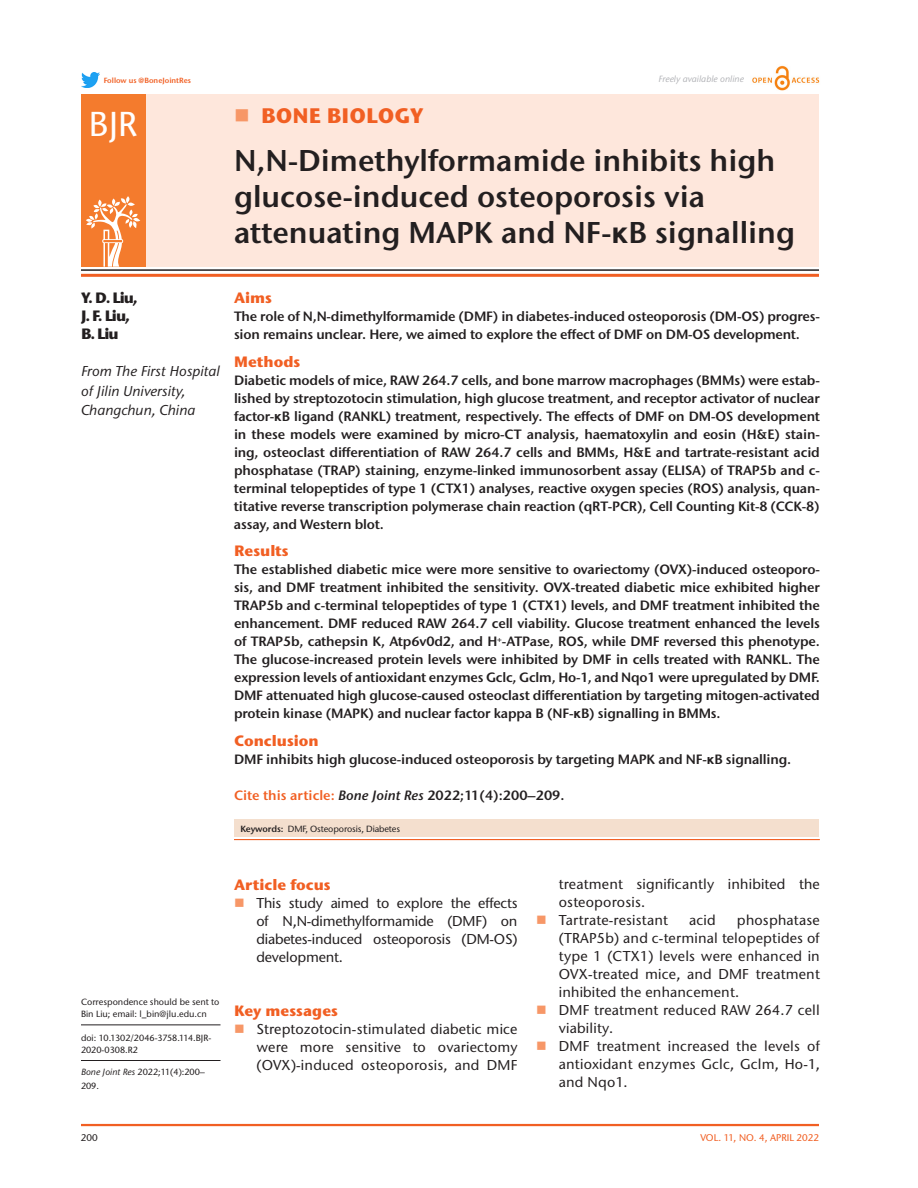
<style>
.page{position:relative;width:918px;height:1188px;background:#fff}
.page>*{position:absolute;margin:0;border:0;box-sizing:border-box;transform-origin:0 0}
.t1{font:500 34.5px "Stone Sans ITC Pro";color:#fff}
.t2{font:600 30px/36px "Stone Sans ITC Pro";color:#231f20}
.t3{font:700 21px "Stone Sans ITC Pro";color:#f15f23}
.t4{font:700 15px "Stone Sans ITC Pro";color:#f15f23}
.t5{font:700 15px/18px "Stone Sans ITC Pro";letter-spacing:-.07em;color:#231f20}
.t6{font:500 14.25px/18px "Stone Sans ITC Pro";letter-spacing:.015em;color:#231f20;text-align:justify}
.t7{font:italic 500 14.25px/19.5px "Stone Sans ITC Pro";color:#231f20}
.t8{font:600 13.5px/18px "Stone Sans ITC Pro";letter-spacing:-.015em;color:#231f20;text-align:justify}
.t9{font:500 9.75px "Stone Sans ITC Pro";color:#f15f23}
.t10{font:500 9.75px "Stone Sans ITC Pro";color:#231f20}
.t11{font:500 9px/12px "Stone Sans ITC Pro";color:#231f20}
.t12{font:italic 500 9px "Stone Sans ITC Pro";color:#b2b3b7}
.t13{font:600 7.5px "Stone Sans ITC Pro";color:#f15f23}
.s1{font-family:"Arial Unicode MS";font-weight:700}
.s2{color:#f15f23}
.s3{font-style:italic}
.s4{font-weight:600}
</style>
<div class="page">
<hr style="left:81px;top:1124px;width:738px;height:2px;background:#f15f23">
<img style="left:81px;top:73px;width:18px;height:14px">
<img style="left:752px;top:65px;width:68px;height:26px">
<div style="left:234px;top:819px;width:585px;height:18px;background:#f4dfce"></div>
<hr style="left:81px;top:269px;width:738px;height:2px;background:#231f20">
<hr style="left:81px;top:274px;width:738px;height:3px;background:#f15f23">
<div style="left:81px;top:94px;width:738px;height:173px;background:#fee7dc"></div>
<div style="left:81px;top:94px;width:64px;height:173px;background:#f47b2d"></div>
<svg style="left:86px;top:196px;width:54px;height:71px"></svg>
<hr style="left:81px;top:1024px;width:139px;height:1px;background:#231f20">
<hr style="left:81px;top:1060px;width:139px;height:1px;background:#231f20">
<hr style="left:234px;top:839px;width:586px;height:1px;background:#f15f23">
<p class="t13" style="left:104px;top:75px;width:89px">Follow us @BoneJointRes</p>
<p class="t12" style="left:658px;top:73px;width:87px">Freely available online</p>
<h1 class="t1" style="left:89px;top:103px;width:50px">BJR</h1>
<h3 class="t3" style="left:261px;top:102px;width:164px">BONE BIOLOGY</h3>
<h2 class="t2" style="left:234px;top:143px;width:563px">N,N-Dimethylformamide inhibits high glucose-induced osteoporosis via attenuating MAPK and NF-<span class="s1">κ</span>B signalling</h2>
<p class="t5" style="left:81px;top:289px;width:58px">Y. D. Liu,<br>J. F. Liu,<br>B. Liu</p>
<p class="t7" style="left:81px;top:362px;width:140px">From The First Hospital of Jilin University,<br>Changchun, China</p>
<p class="t4" style="left:234px;top:288px;width:39px">Aims</p>
<p class="t8" style="left:234px;top:307px;width:587px">The role of N,N-dimethylformamide (DMF) in diabetes-induced osteoporosis (DM-OS) progres&shy;sion remains unclear. Here, we aimed to explore the effect of DMF on DM-OS development.</p>
<p class="t4" style="left:234px;top:352px;width:68px">Methods</p>
<p class="t8" style="left:234px;top:371px;width:587px">Diabetic models of mice, RAW 264.7 cells, and bone marrow macrophages (BMMs) were estab&shy;lished by streptozotocin stimulation, high glucose treatment, and receptor activator of nuclear factor-<span class="s1">κ</span>B ligand (RANKL) treatment, respectively. The effects of DMF on DM-OS development in these models were examined by micro-CT analysis, haematoxylin and eosin (H&amp;E) stain&shy;ing, osteoclast differentiation of RAW 264.7 cells and BMMs, H&amp;E and tartrate-resistant acid phosphatase (TRAP) staining, enzyme-linked immunosorbent assay (ELISA) of TRAP5b and c&shy;terminal telopeptides of type 1 (CTX1) analyses, reactive oxygen species (ROS) analysis, quan&shy;titative reverse transcription polymerase chain reaction (qRT-PCR), Cell Counting Kit-8 (CCK-8) assay, and Western blot.</p>
<p class="t4" style="left:234px;top:541px;width:56px">Results</p>
<p class="t8" style="left:234px;top:561px;width:587px">The established diabetic mice were more sensitive to ovariectomy (OVX)-induced osteoporo&shy;sis, and DMF treatment inhibited the sensitivity. OVX-treated diabetic mice exhibited higher TRAP5b and c-terminal telopeptides of type 1 (CTX1) levels, and DMF treatment inhibited the enhancement. DMF reduced RAW 264.7 cell viability. Glucose treatment enhanced the levels of TRAP5b, cathepsin K, Atp6v0d2, and H<sup>+</sup>-ATPase, ROS, while DMF reversed this phenotype.<br>The glucose-increased protein levels were inhibited by DMF in cells treated with RANKL. The expression levels of antioxidant enzymes Gclc, Gclm, Ho-1, and Nqo1 were upregulated by DMF.<br>DMF attenuated high glucose-caused osteoclast differentiation by targeting mitogen-activated protein kinase (MAPK) and nuclear factor kappa B (NF-<span class="s1">κ</span>B) signalling in BMMs.</p>
<p class="t4" style="left:234px;top:731px;width:86px">Conclusion</p>
<p class="t8" style="left:234px;top:750px;width:559px">DMF inhibits high glucose-induced osteoporosis by targeting MAPK and NF-<span class="s1">κ</span>B signalling.</p>
<p class="t8" style="left:234px;top:786px;width:332px"><span class="s2">Cite this article:</span> <span class="s3">Bone Joint Res</span> 2022;11(4):200–209.</p>
<p class="t11" style="left:240px;top:822px;width:161px"><span class="s4">Keywords:</span> DMF, Osteoporosis, Diabetes</p>
<p class="t11" style="left:81px;top:996px;width:140px">Correspondence should be sent to<br>Bin Liu; email: l_bin@jlu.edu.cn</p>
<p class="t11" style="left:81px;top:1032px;width:132px">doi: 10.1302/2046-3758.114.BJR-<br>2020-0308.R2</p>
<p class="t11" style="left:81px;top:1066px;width:126px;line-height:13.5px"><span class="s3">Bone Joint Res</span> 2022;11(4):200–<br>209.</p>
<p class="t4" style="left:234px;top:875px;width:98px">Article focus</p>
<p class="t6" style="left:257px;top:894px;width:263px">This study aimed to explore the effects of N,N-dimethylformamide (DMF) on diabetes-induced osteoporosis (DM-OS) development.</p>
<p class="t4" style="left:234px;top:1001px;width:105px">Key messages</p>
<p class="t6" style="left:257px;top:1020px;width:263px">Streptozotocin-stimulated diabetic mice were more sensitive to ovariectomy (OVX)-induced osteoporosis, and DMF</p>
<p class="t6" style="left:559px;top:875px;width:263px;text-align:left">treatment significantly inhibited the osteoporosis.<br>Tartrate-resistant</p>
<p class="t6" style="left:559px;top:911px;width:263px;text-align:left;text-indent:178px">phosphatase (TRAP5b) and c-terminal telopeptides of type 1 (CTX1) levels were enhanced in<br>OVX-treated mice, and DMF treatment inhibited the enhancement.<br>DMF treatment reduced RAW 264.7 cell viability.<br>DMF treatment increased the levels of antioxidant enzymes Gclc, Gclm, Ho-1, and Nqo1.</p>
<p class="t6" style="left:689px;top:911px;width:28px">acid</p>
<p class="t10" style="left:81px;top:1132px;width:18px">200</p>
<p class="t9" style="left:700px;top:1132px;width:120px">VOL. 11, NO. 4, APRIL 2022</p>
</div>
